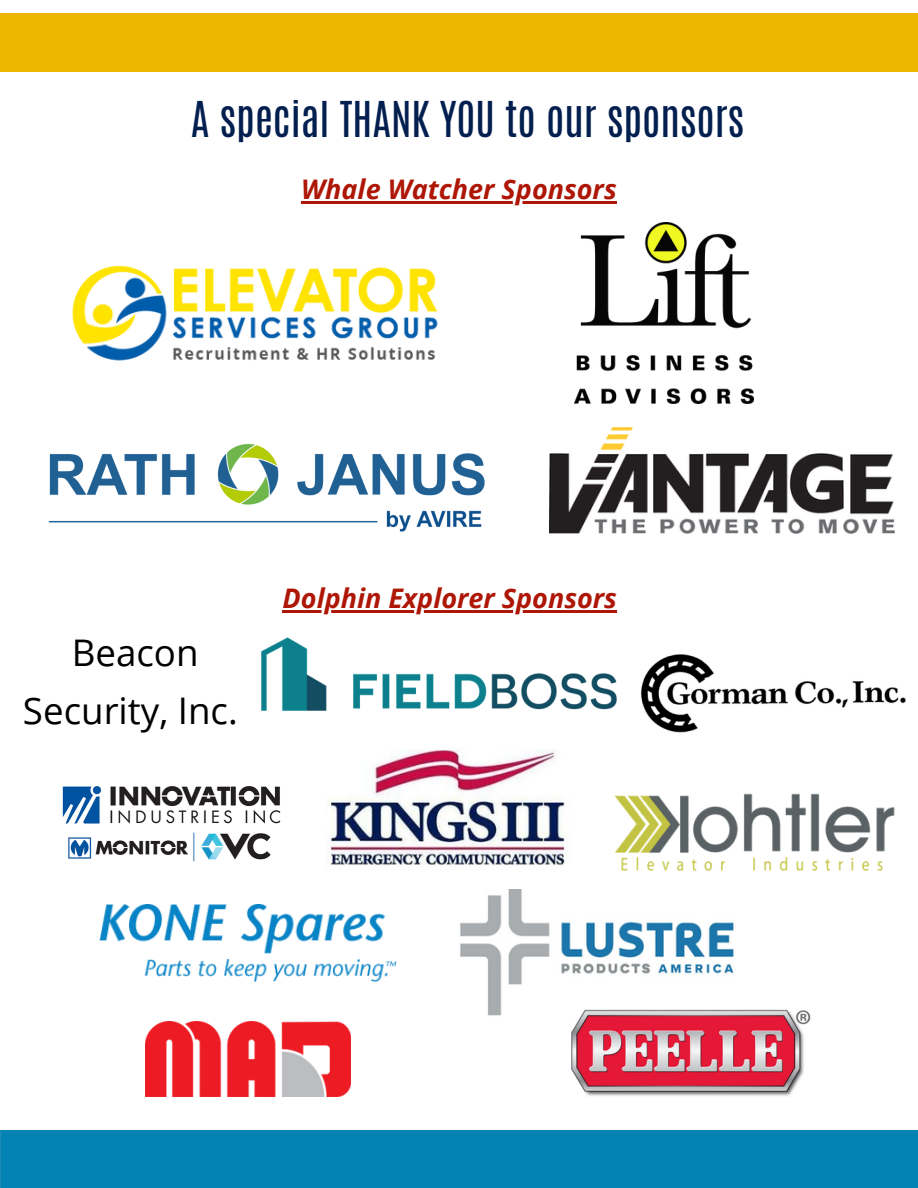
<style>
.page{position:relative;width:918px;height:1188px;background:#fff}
.page>*{position:absolute;margin:0;border:0;box-sizing:border-box;transform-origin:0 0}
.t1{font:41.25px "Antonio";color:#021f4f}
.t2{font:36.75px/57.8px "Open Sans";color:#000;text-align:center}
.t3{font:italic 700 27px "Open Sans";color:#ae1606}
</style>
<div class="page">
<div style="left:0;top:13px;width:918px;height:59px;background:#eeb500"></div>
<img style="left:549px;top:428px;width:346px;height:106px">
<img style="left:574px;top:223px;width:179px;height:181px">
<img style="left:640px;top:655px;width:266px;height:77px">
<img style="left:460px;top:889px;width:274px;height:127px">
<img style="left:328px;top:750px;width:237px;height:116px">
<img style="left:530px;top:997px;width:281px;height:99px">
<img style="left:72px;top:265px;width:366px;height:96px">
<img style="left:48px;top:443px;width:437px;height:89px">
<img style="left:261px;top:637px;width:356px;height:74px">
<img style="left:99px;top:904px;width:297px;height:78px">
<div style="left:0;top:1131px;width:918px;height:57px;background:#0383b4"></div>
<img style="left:614px;top:793px;width:281px;height:78px">
<img style="left:145px;top:1021px;width:205px;height:75px">
<img style="left:62px;top:786px;width:219px;height:76px">
<hr style="left:301px;top:201px;width:316px;height:3px;background:#ae1606">
<hr style="left:283px;top:610px;width:334px;height:3px;background:#ae1606">
<h1 class="t1" style="left:191px;top:90px;width:555px">A special THANK YOU to our sponsors</h1>
<p class="t3" style="left:301px;top:170px;width:317px">Whale Watcher Sponsors</p>
<h2 class="t2" style="left:23px;top:623px;width:216px">Beacon<br>Security, Inc.</h2>
<p class="t3" style="left:283px;top:579px;width:336px">Dolphin Explorer Sponsors</p>
</div>
